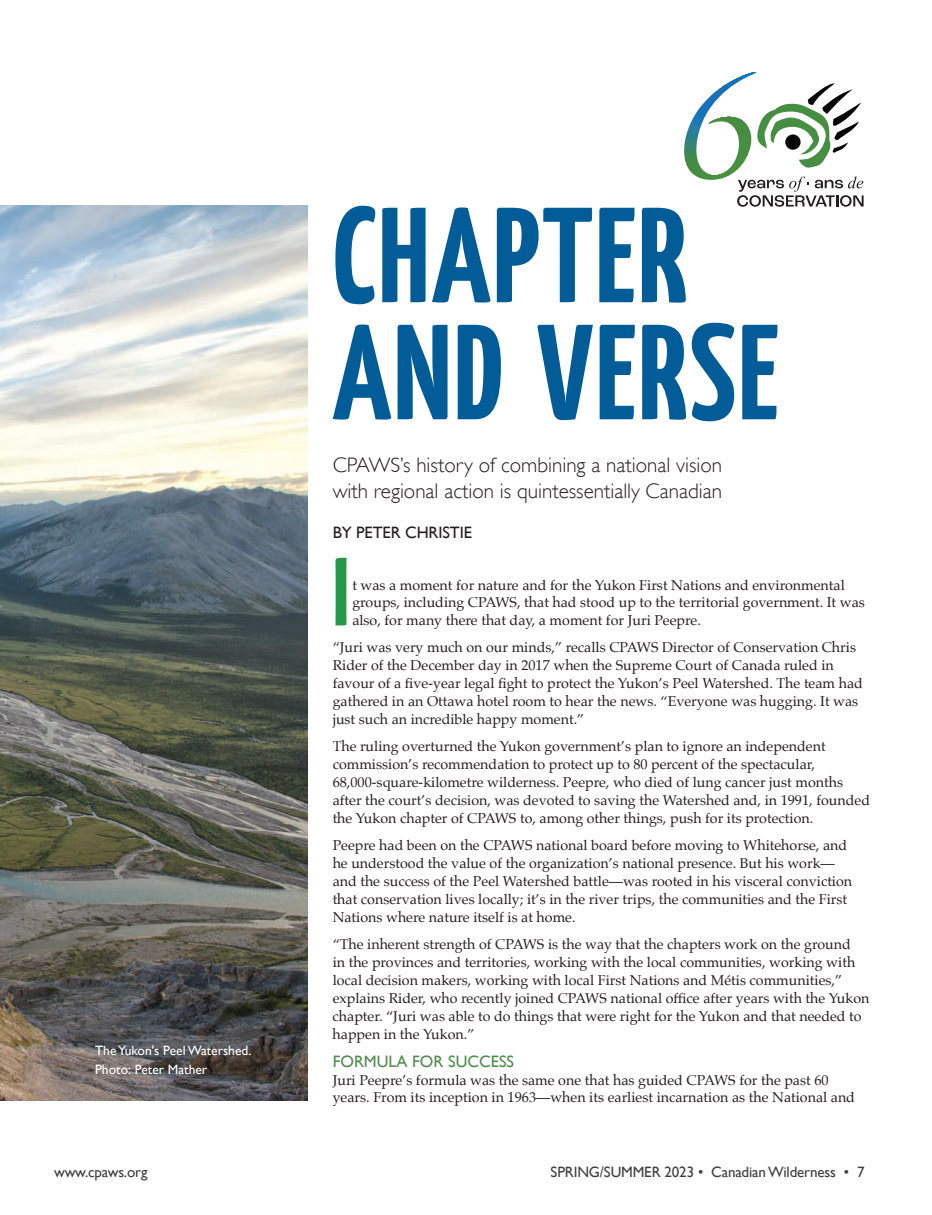
<style>
.page{position:relative;width:932px;height:1215px;background:#fff}
.page>*{position:absolute;margin:0;border:0;box-sizing:border-box;transform-origin:0 0}
.t1{font:700 135px/117px "Yanone Kaffeesatz";letter-spacing:.015em;color:#015c97}
.t2{font:700 96.75px "Yanone Kaffeesatz";color:#27974a}
.t3{font:300 21px/25.5px "Gill Sans";color:#231f20}
.t4{font:16.5px "Gill Sans";color:#508b4e}
.t5{font:16.5px "Gill Sans";letter-spacing:-.005em;color:#231f20}
.t6{font:15px "Gill Sans";letter-spacing:-.01em;color:#3e3e3f}
.t7{font:14.25px/18px "Palatino";color:#231f20}
.t8{font:13.5px/19.5px "Gill Sans";color:#fff}
</style>
<div class="page">
<img style="left:0;top:205px;width:307px;height:896px">
<svg style="left:684px;top:72px;width:179px;height:135px"></svg>
<p class="t8" style="left:95px;top:1040px;width:158px">The Yukon's PeelWatershed.<br>Photo: Peter Mather</p>
<h1 class="t1" style="left:332px;top:191px;width:448px">CHAPTER<br>AND VERSE</h1>
<h3 class="t3" style="left:333px;top:452px;width:391px">CPAWS’s history of combining a national vision with regional action is quintessentially Canadian</h3>
<p class="t5" style="left:333px;top:523px;width:141px">BY PETER CHRISTIE</p>
<h2 class="t2" style="left:333px;top:528px;width:18px">I</h2>
<p class="t7" style="left:352px;top:576px;width:514px">t was a moment for nature and for the Yukon First Nations and environmental groups, including CPAWS, that had stood up to the territorial government. It was also, for many there that day, a moment for Juri Peepre.</p>
<p class="t7" style="left:332px;top:639px;width:531px">“Juri was very much on our minds,” recalls CPAWS Director of Conservation Chris Rider of the December day in 2017 when the Supreme Court of Canada ruled in favour of a five-year legal fight to protect the Yukon’s Peel Watershed. The team had gathered in an Ottawa hotel room to hear the news. “Everyone was hugging. It was just such an incredible happy moment.”</p>
<p class="t7" style="left:332px;top:738px;width:539px">The ruling overturned the Yukon government’s plan to ignore an independent commission’s recommendation to protect up to 80 percent of the spectacular, 68,000-square-kilometre wilderness. Peepre, who died of lung cancer just months after the court’s decision, was devoted to saving the Watershed and, in 1991, founded the Yukon chapter of CPAWS to, among other things, push for its protection.</p>
<p class="t7" style="left:332px;top:837px;width:521px">Peepre had been on the CPAWS national board before moving to Whitehorse, and he understood the value of the organization’s national presence. But his work— and the success of the Peel Watershed battle—was rooted in his visceral conviction that conservation lives locally; it’s in the river trips, the communities and the First Nations where nature itself is at home.</p>
<p class="t7" style="left:332px;top:936px;width:538px">“The inherent strength of CPAWS is the way that the chapters work on the ground<br>in the provinces and territories, working with the local communities, working with local decision makers, working with local First Nations and Métis communities,” explains Rider, who recently joined CPAWS national office after years with the Yukon chapter. “Juri was able to do things that were right for the Yukon and that needed to happen in the Yukon.”</p>
<p class="t4" style="left:333px;top:1051px;width:183px">FORMULA FOR SUCCESS</p>
<p class="t7" style="left:333px;top:1071px;width:524px">Juri Peepre’s formula was the same one that has guided CPAWS for the past 60 years. From its inception in 1963—when its earliest incarnation as the National and</p>
<p class="t6" style="left:54px;top:1164px;width:95px">www.cpaws.org</p>
<p class="t6" style="left:550px;top:1164px;width:315px">SPRING/SUMMER 2023 • Canadian Wilderness • 7</p>
</div>
